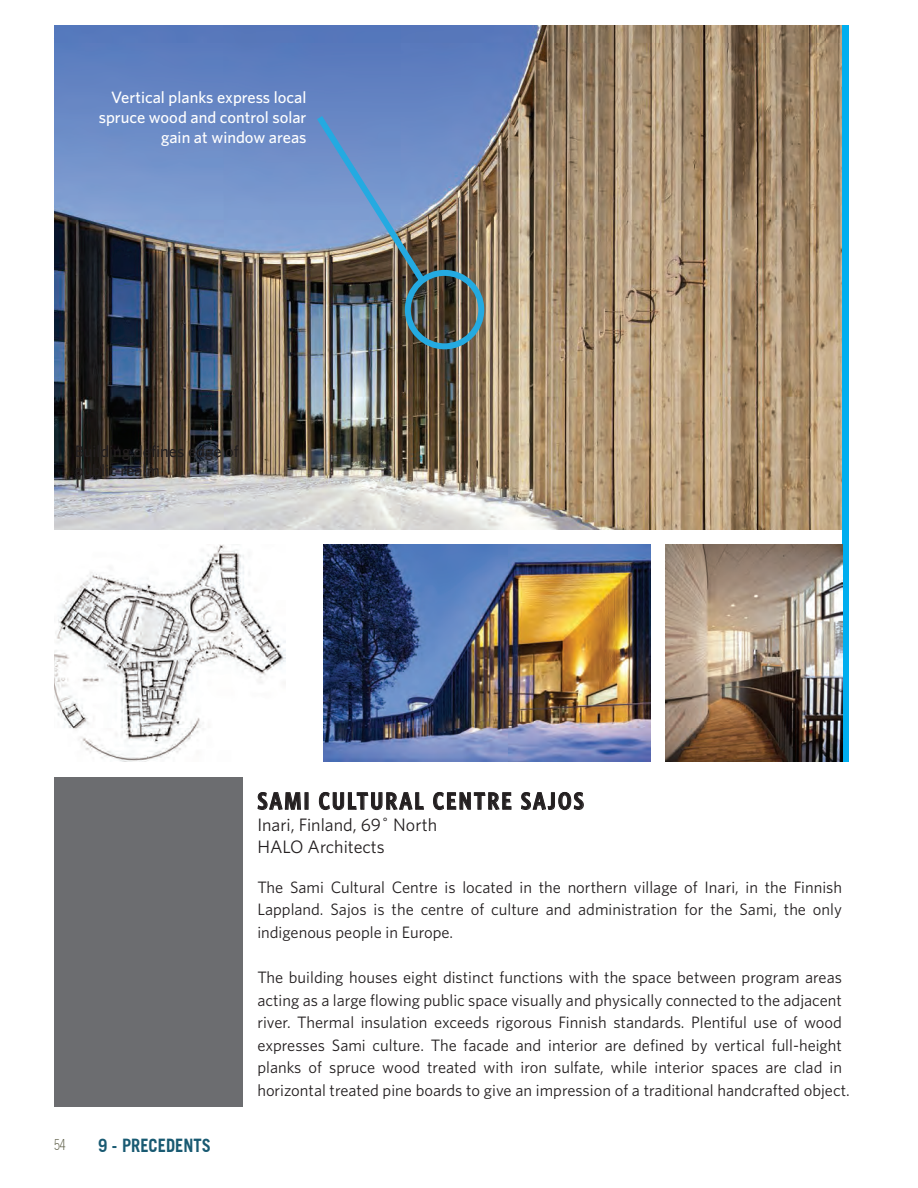
<style>
.page{position:relative;width:918px;height:1188px;background:#fff}
.page>*{position:absolute;margin:0;border:0;box-sizing:border-box;transform-origin:0 0}
.t1{font:600 24px "Whitney Condensed";letter-spacing:.1em;color:#231f20}
.Master____Chapter_Na{font:700 18.15px "Trade Gothic";color:#195a72;scale:.91 1}
.t2{font:18px/21.6px "Whitney";color:#231f20}
.t3{font:16.5px/22.5px "Whitney";color:#231f20;text-align:justify}
.t4{font:500 16.5px/19.8px "Whitney";color:#fff;text-align:right}
.t5{font:500 16.5px/19.8px "Whitney";color:#231f20}
.t6{font:300 15px "Trade Gothic";color:#60614b;scale:.7 1}
</style>
<div class="page">
<img style="left:54px;top:26px;width:788px;height:503px">
<div style="left:842px;top:26px;width:7px;height:736px;background:#00aeef"></div>
<div style="left:54px;top:777px;width:188px;height:330px;background:#6c6d70"></div>
<svg style="left:258px;top:792px;width:43px;height:18px"></svg>
<svg style="left:319px;top:792px;width:105px;height:18px"></svg>
<svg style="left:433px;top:792px;width:78px;height:18px"></svg>
<svg style="left:521px;top:792px;width:63px;height:18px"></svg>
<div style="left:405px;top:270px;width:79px;height:79px;border:6px solid #24aae1;border-radius:50%"></div>
<svg style="left:311px;top:109px;width:119px;height:180px;background:#6e87ab"></svg>
<img style="left:324px;top:544px;width:327px;height:218px">
<img style="left:666px;top:544px;width:176px;height:218px">
<img style="left:54px;top:544px;width:232px;height:218px">
<p class="t4" style="left:99px;top:87px;width:209px">Vertical planks express local spruce wood and control solar gain at window areas</p>
<p class="t5" style="left:75px;top:441px;width:166px">Building defines edge of public realm</p>
<p class="t6" style="left:54px;top:1135px;width:18px">54</p>
<p class="Master____Chapter_Na" style="left:98px;top:1134px;width:125px">9 - PRECEDENTS</p>
<h1 class="t1" style="left:257px;top:786px;width:328px">SAMI CULTURAL CENTRE SAJOS</h1>
<p class="t2" style="left:257px;top:813px;width:181px">Inari, Finland, 69˚ North<br>HALO Architects</p>
<p class="t3" style="left:257px;top:876px;width:586px">The Sami Cultural Centre is located in the northern village of Inari, in the Finnish Lappland. Sajos is the centre of culture and administration for the Sami, the only indigenous people in Europe.</p>
<p class="t3" style="left:257px;top:966px;width:594px;text-align:left">The building houses eight distinct functions with the space between program areas acting as a large flowing public space visually and physically connected to the adjacent river. Thermal insulation exceeds rigorous Finnish standards. Plentiful use of wood expresses Sami culture. The facade and interior are defined by vertical full-height planks of spruce wood treated with iron sulfate, while interior spaces are clad in horizontal treated pine boards to give an impression of a traditional handcrafted object.</p>
</div>
